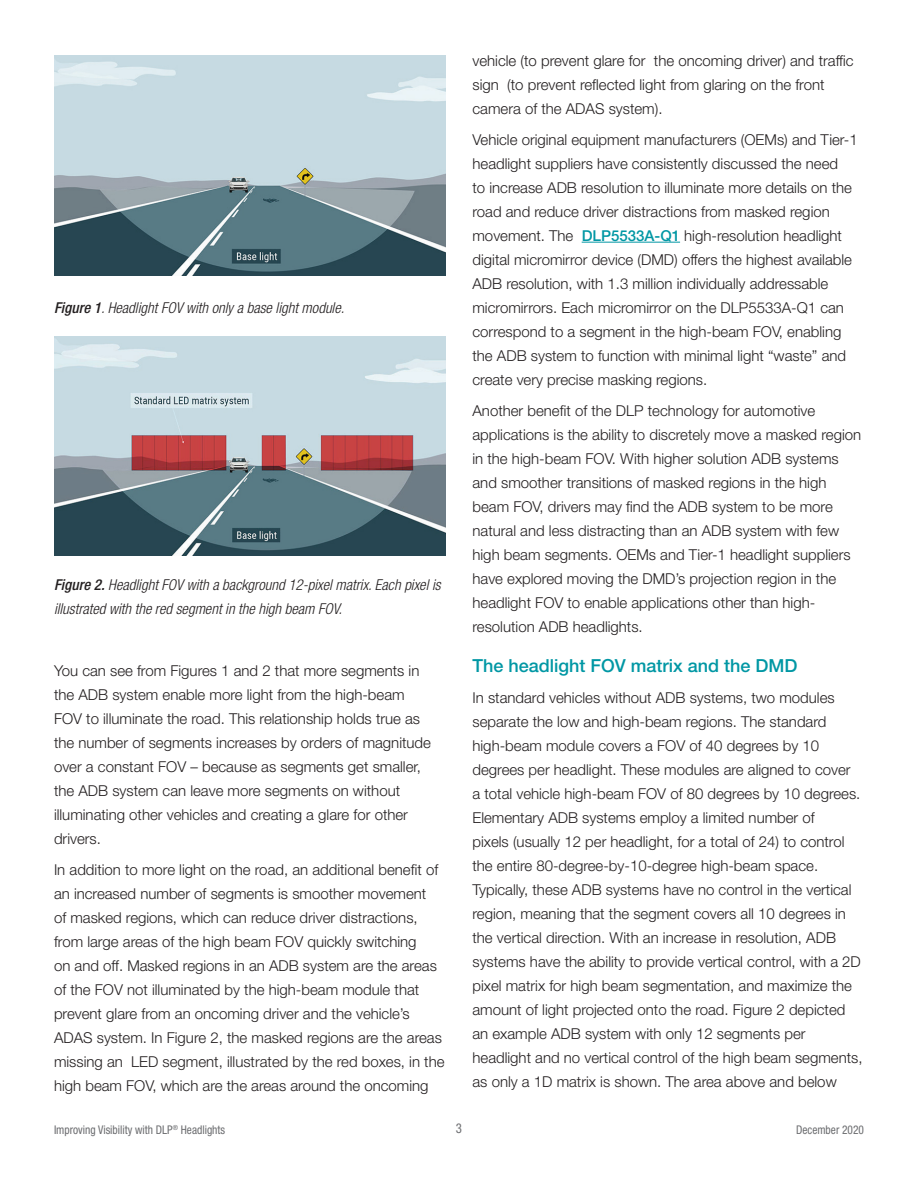
<style>
.page{position:relative;width:918px;height:1188px;background:#fff}
.page>*{position:absolute;margin:0;border:0;box-sizing:border-box;transform-origin:0 0}
.t1{font:500 18px "Helvetica Neue LT Std";color:#0097a4}
.t2{font:300 15px/24px "Helvetica Neue LT Std";color:#231f20}
.t3{font:italic 300 condensed 15px/24px "Helvetica Neue LT Std";color:#231f20}
.t4{font:condensed 13.5px "Helvetica Neue LT Std";color:#6c6d70;scale:.95 1}
.t5{font:condensed 12px "Helvetica Neue LT Std";color:#6c6d70;scale:.95 1}
.s1{font-weight:500}
.s2{font-weight:500;color:#0097a4}
</style>
<div class="page">
<hr style="left:582px;top:242px;width:98px;height:1px;background:#0097a4">
<img style="left:54px;top:55px;width:392px;height:221px">
<img style="left:54px;top:337px;width:392px;height:218px">
<p class="t3" style="left:54px;top:296px;width:292px"><span class="s1">Figure 1</span>. Headlight FOV with only a base light module.</p>
<p class="t3" style="left:54px;top:574px;width:388px"><span class="s1">Figure 2.</span> Headlight FOV with a background 12-pixel matrix. Each pixel is illustrated with the red segment in the high beam FOV.</p>
<p class="t2" style="left:54px;top:659px;width:379px">You can see from Figures 1 and 2 that more segments in the ADB system enable more light from the high-beam FOV to illuminate the road. This relationship holds true as the number of segments increases by orders of magnitude over a constant FOV – because as segments get smaller, the ADB system can leave more segments on without illuminating other vehicles and creating a glare for other drivers.</p>
<p class="t2" style="left:54px;top:857px;width:392px">In addition to more light on the road, an additional benefit of an increased number of segments is smoother movement<br>of masked regions, which can reduce driver distractions, from large areas of the high beam FOV quickly switching<br>on and off. Masked regions in an ADB system are the areas of the FOV not illuminated by the high-beam module that prevent glare from an oncoming driver and the vehicle’s ADAS system. In Figure 2, the masked regions are the areas missing an LED segment, illustrated by the red boxes, in the high beam FOV, which are the areas around the oncoming</p>
<p class="t2" style="left:472px;top:48px;width:383px">vehicle (to prevent glare for the oncoming driver) and traffic sign (to prevent reflected light from glaring on the front camera of the ADAS system).</p>
<p class="t2" style="left:472px;top:127px;width:387px">Vehicle original equipment manufacturers (OEMs) and Tier-1 headlight suppliers have consistently discussed the need<br>to increase ADB resolution to illuminate more details on the road and reduce driver distractions from masked region movement. The <span class="s2">DLP5533A-Q1</span> high-resolution headlight digital micromirror device (DMD) offers the highest available ADB resolution, with 1.3 million individually addressable micromirrors. Each micromirror on the DLP5533A-Q1 can correspond to a segment in the high-beam FOV, enabling the ADB system to function with minimal light “waste” and create very precise masking regions.</p>
<p class="t2" style="left:472px;top:398px;width:390px">Another benefit of the DLP technology for automotive applications is the ability to discretely move a masked region in the high-beam FOV. With higher solution ADB systems and smoother transitions of masked regions in the high beam FOV, drivers may find the ADB system to be more natural and less distracting than an ADB system with few high beam segments. OEMs and Tier-1 headlight suppliers have explored moving the DMD’s projection region in the headlight FOV to enable applications other than high&shy;resolution ADB headlights.</p>
<p class="t1" style="left:472px;top:655px;width:327px">The headlight FOV matrix and the DMD</p>
<p class="t2" style="left:472px;top:686px;width:392px">In standard vehicles without ADB systems, two modules separate the low and high-beam regions. The standard high-beam module covers a FOV of 40 degrees by 10 degrees per headlight. These modules are aligned to cover<br>a total vehicle high-beam FOV of 80 degrees by 10 degrees.<br>Elementary ADB systems employ a limited number of<br>pixels (usually 12 per headlight, for a total of 24) to control the entire 80-degree-by-10-degree high-beam space.<br>Typically, these ADB systems have no control in the vertical region, meaning that the segment covers all 10 degrees in the vertical direction. With an increase in resolution, ADB systems have the ability to provide vertical control, with a 2D pixel matrix for high beam segmentation, and maximize the amount of light projected onto the road. Figure 2 depicted an example ADB system with only 12 segments per headlight and no vertical control of the high beam segments, as only a 1D matrix is shown. The area above and below</p>
<p class="t5" style="left:54px;top:1123px;width:182px">Improving Visibility with DLP<sup>®</sup> Headlights</p>
<p class="t4" style="left:456px;top:1120px;width:8px">3</p>
<p class="t5" style="left:796px;top:1122px;width:73px">December 2020</p>
</div>
